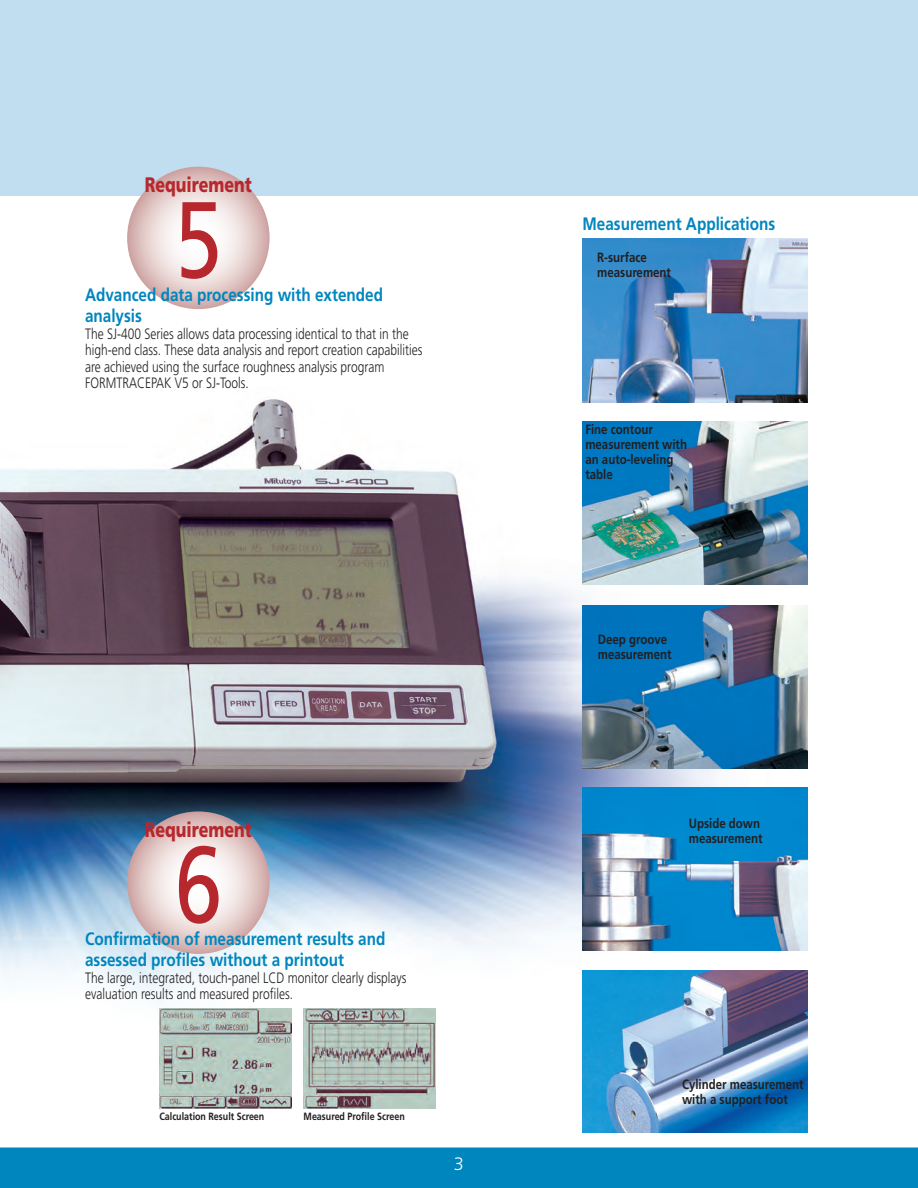
<style>
.page{position:relative;width:918px;height:1188px;background:#fff}
.page>*{position:absolute;margin:0;border:0;box-sizing:border-box;transform-origin:0 0}
.t1{font:108px "Mitutoyo Frutiger";color:#b7282e}
.t2{font:900 21px "Mitutoyo Frutiger";color:#b7282e;scale:.8 1}
.t3{font:700 18px/21px "Mitutoyo Frutiger";color:#0086be}
.t4{font:300 18px "Frutiger";color:#fff}
.t5{font:300 15px/16.5px "Mitutoyo Frutiger";color:#231f20}
.t6{font:700 13.5px/15px "Mitutoyo Frutiger";color:#231f20}
.t7{font:700 10.5px "Mitutoyo Frutiger";color:#231f20}
</style>
<div class="page">
<div style="left:0;top:0;width:918px;height:196px;background:#c0deef"></div>
<div style="left:0;top:1148px;width:918px;height:40px;background:#0086be"></div>
<img style="left:0;top:388px;width:808px;height:694px">
<svg style="left:127px;top:812px;width:143px;height:142px"></svg>
<svg style="left:127px;top:167px;width:143px;height:142px"></svg>
<img style="left:583px;top:421px;width:225px;height:163px">
<img style="left:583px;top:606px;width:225px;height:163px">
<img style="left:583px;top:787px;width:225px;height:163px">
<img style="left:583px;top:970px;width:225px;height:163px">
<img style="left:583px;top:239px;width:225px;height:163px">
<img style="left:159px;top:1009px;width:133px;height:99px">
<img style="left:304px;top:1009px;width:132px;height:99px">
<h2 class="t2" style="left:145px;top:172px;width:135px">Requirement</h2>
<h1 class="t1" style="left:174px;top:177px;width:50px">5</h1>
<p class="t3" style="left:85px;top:284px;width:300px">Advanced data processing with extended</p>
<p class="t3" style="left:85px;top:305px;width:58px">analysis</p>
<p class="t5" style="left:85px;top:325px;width:339px">The SJ-400 Series allows data processing identical to that in the high-end class. These data analysis and report creation capabilities are achieved using the surface roughness analysis program FORMTRACEPAK V5 or SJ-Tools.</p>
<h2 class="t2" style="left:145px;top:817px;width:135px">Requirement</h2>
<h1 class="t1" style="left:174px;top:821px;width:50px">6</h1>
<p class="t3" style="left:85px;top:928px;width:302px">Confirmation of measurement results and assessed profiles without a printout</p>
<p class="t5" style="left:85px;top:969px;width:323px">The large, integrated, touch-panel LCD monitor clearly displays evaluation results and measured profiles.</p>
<p class="t7" style="left:159px;top:1110px;width:106px">Calculation Result Screen</p>
<p class="t7" style="left:304px;top:1110px;width:103px">Measured Profile Screen</p>
<p class="t4" style="left:454px;top:1154px;width:12px">3</p>
<p class="t3" style="left:583px;top:213px;width:194px">Measurement Applications</p>
<p class="t6" style="left:597px;top:250px;width:75px">R-surface measurement</p>
<p class="t6" style="left:585px;top:422px;width:103px">Fine contour measurement with an auto-leveling table</p>
<p class="t6" style="left:598px;top:632px;width:75px">Deep groove measurement</p>
<p class="t6" style="left:689px;top:816px;width:75px">Upside down measurement</p>
<p class="t6" style="left:682px;top:1077px;width:123px">Cylinder measurement with a support foot</p>
</div>
